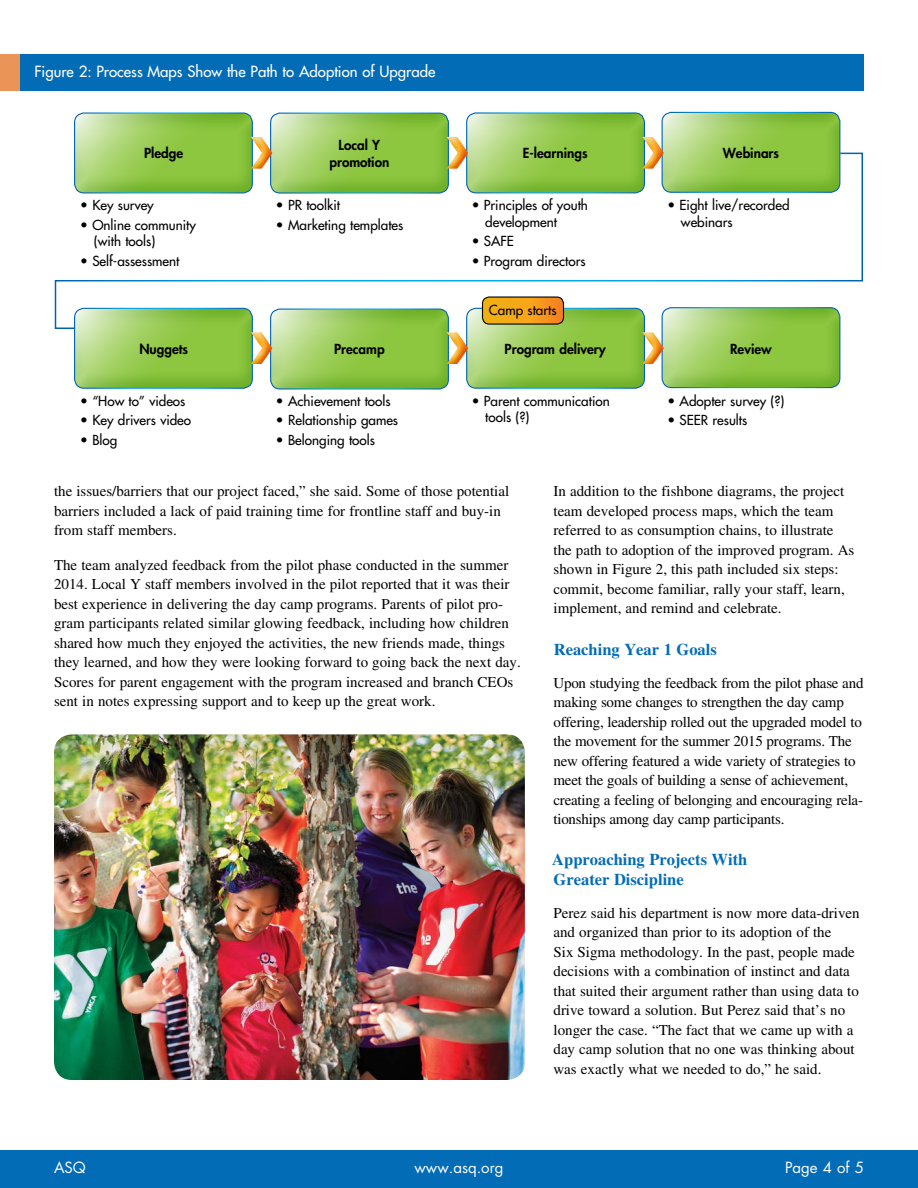
<style>
.page{position:relative;width:918px;height:1188px;background:#fff}
.page>*{position:absolute;margin:0;border:0;box-sizing:border-box;transform-origin:0 0}
.t1{font:700 16.5px/19.5px "Times LT Std";color:#036cb6}
.t2{font:15px/19.5px "Times LT Std";color:#000}
.t3{font:500 15px "Futura Std";color:#fff}
.t4{font:15px "Futura Std";color:#fff}
.t5{font:500 13.5px/16.5px "Futura Std";color:#000}
.t6{font:800 13.5px/16.5px "Futura Std";color:#000;text-align:center}
</style>
<div class="page">
<div style="left:73px;top:111px;width:181px;height:83px;background:#8dc63f;opacity:.5"></div>
<div style="left:74px;top:112px;width:179px;height:81px;border:1px solid #fff;border-radius:10px"></div>
<div style="left:269px;top:111px;width:181px;height:83px;background:#8dc63f;opacity:.5"></div>
<div style="left:270px;top:113px;width:179px;height:81px;border:1px solid #fff;border-radius:10px"></div>
<div style="left:465px;top:111px;width:182px;height:83px;background:#8dc63f;opacity:.5"></div>
<div style="left:466px;top:112px;width:179px;height:81px;border:1px solid #fff;border-radius:10px"></div>
<div style="left:660px;top:110px;width:182px;height:84px;background:#8dc63f;opacity:.5"></div>
<div style="left:662px;top:112px;width:178px;height:81px;border:1px solid #fff;border-radius:10px"></div>
<div style="left:73px;top:306px;width:181px;height:84px;background:#8dc63f;opacity:.5"></div>
<div style="left:74px;top:308px;width:179px;height:81px;border:1px solid #fff;border-radius:10px"></div>
<div style="left:269px;top:307px;width:181px;height:83px;background:#8dc63f;opacity:.5"></div>
<div style="left:270px;top:309px;width:179px;height:81px;border:1px solid #fff;border-radius:10px"></div>
<div style="left:465px;top:306px;width:182px;height:84px;background:#8dc63f;opacity:.5"></div>
<div style="left:466px;top:308px;width:179px;height:81px;border:1px solid #fff;border-radius:10px"></div>
<div style="left:660px;top:306px;width:182px;height:83px;background:#8dc63f;opacity:.5"></div>
<div style="left:662px;top:307px;width:178px;height:81px;border:1px solid #fff;border-radius:10px"></div>
<div style="left:0;top:1150px;width:918px;height:38px;background:#036cb6"></div>
<div style="left:0;top:54px;width:21px;height:37px;background:#eb9458"></div>
<div style="left:21px;top:54px;width:843px;height:37px;background:#036cb6"></div>
<img style="left:54px;top:734px;width:471px;height:346px">
<div style="left:248px;top:135px;width:26px;height:34px;background:#fff;opacity:.75"></div>
<div style="left:248px;top:139px;width:26px;height:30px;background:#e36f1e;opacity:.75"></div>
<div style="left:444px;top:135px;width:25px;height:34px;background:#fff;opacity:.75"></div>
<div style="left:444px;top:139px;width:25px;height:30px;background:#e36f1e;opacity:.75"></div>
<div style="left:640px;top:135px;width:25px;height:34px;background:#fff;opacity:.75"></div>
<div style="left:640px;top:139px;width:25px;height:30px;background:#e36f1e;opacity:.75"></div>
<div style="left:248px;top:330px;width:26px;height:35px;background:#fff;opacity:.75"></div>
<div style="left:248px;top:335px;width:26px;height:30px;background:#e36f1e;opacity:.75"></div>
<div style="left:444px;top:330px;width:25px;height:35px;background:#fff;opacity:.75"></div>
<div style="left:444px;top:335px;width:25px;height:30px;background:#e36f1e;opacity:.75"></div>
<div style="left:640px;top:330px;width:25px;height:35px;background:#fff;opacity:.75"></div>
<div style="left:640px;top:335px;width:25px;height:30px;background:#e36f1e;opacity:.75"></div>
<svg style="left:54px;top:152px;width:809px;height:178px"></svg>
<p class="t3" style="left:34px;top:62px;width:402px">Figure 2: Process Maps Show the Path to Adoption of Upgrade</p>
<p class="t6" style="left:144px;top:145px;width:41px">Pledge</p>
<p class="t6" style="left:329px;top:137px;width:62px">Local Y promotion</p>
<p class="t6" style="left:523px;top:145px;width:66px">E-learnings</p>
<p class="t6" style="left:723px;top:145px;width:58px">Webinars</p>
<p class="t5" style="left:80px;top:197px;width:75px">• Key survey</p>
<p class="t5" style="left:94px;top:217px;width:104px;text-indent:-14px">• Online community (with tools)</p>
<p class="t5" style="left:80px;top:253px;width:101px">• Self-assessment</p>
<p class="t5" style="left:485px;top:197px;width:104px;text-indent:-14px">• Principles of youth development</p>
<p class="t5" style="left:472px;top:233px;width:44px">• SAFE</p>
<p class="t5" style="left:472px;top:253px;width:115px">• Program directors</p>
<p class="t5" style="left:681px;top:197px;width:110px;text-indent:-14px">• Eight live/recorded webinars</p>
<p class="t5" style="left:276px;top:197px;width:66px">• PR toolkit</p>
<p class="t5" style="left:276px;top:217px;width:129px">• Marketing templates</p>
<p class="t5" style="left:489px;top:301px;width:69px">Camp starts</p>
<p class="t6" style="left:139px;top:340px;width:50px">Nuggets</p>
<p class="t6" style="left:334px;top:340px;width:52px">Precamp</p>
<p class="t6" style="left:505px;top:340px;width:103px">Program delivery</p>
<p class="t6" style="left:730px;top:340px;width:43px">Review</p>
<p class="t5" style="left:80px;top:393px;width:107px">• “How to” videos</p>
<p class="t5" style="left:80px;top:412px;width:112px">• Key drivers video</p>
<p class="t5" style="left:80px;top:432px;width:39px">• Blog</p>
<p class="t5" style="left:485px;top:393px;width:126px;text-indent:-14px">• Parent communication tools (?)</p>
<p class="t5" style="left:667px;top:393px;width:119px">• Adopter survey (?)</p>
<p class="t5" style="left:276px;top:393px;width:116px">• Achievement tools</p>
<p class="t5" style="left:276px;top:412px;width:124px">• Relationship games</p>
<p class="t5" style="left:276px;top:432px;width:101px">• Belonging tools</p>
<p class="t5" style="left:667px;top:412px;width:81px">• SEER results</p>
<p class="t2" style="left:54px;top:481px;width:457px">the issues/barriers that our project faced,” she said. Some of those potential barriers included a lack of paid training time for frontline staff and buy-in from staff members.</p>
<p class="t2" style="left:54px;top:555px;width:468px">The team analyzed feedback from the pilot phase conducted in the summer 2014. Local Y staff members involved in the pilot reported that it was their best experience in delivering the day camp programs. Parents of pilot pro&shy;gram participants related similar glowing feedback, including how children shared how much they enjoyed the activities, the new friends made, things they learned, and how they were looking forward to going back the next day.<br>Scores for parent engagement with the program increased and branch CEOs sent in notes expressing support and to keep up the great work.</p>
<p class="t2" style="left:554px;top:481px;width:302px">In addition to the fishbone diagrams, the project team developed process maps, which the team referred to as consumption chains, to illustrate the path to adoption of the improved program. As shown in Figure 2, this path included six steps: commit, become familiar, rally your staff, learn, implement, and remind and celebrate.</p>
<p class="t1" style="left:554px;top:639px;width:165px">Reaching Year 1 Goals</p>
<p class="t2" style="left:554px;top:673px;width:312px">Upon studying the feedback from the pilot phase and making some changes to strengthen the day camp offering, leadership rolled out the upgraded model to the movement for the summer 2015 programs. The new offering featured a wide variety of strategies to meet the goals of building a sense of achievement, creating a feeling of belonging and encouraging rela&shy;tionships among day camp participants.</p>
<p class="t1" style="left:552px;top:850px;width:197px">Approaching Projects With<br>Greater Discipline</p>
<p class="t2" style="left:554px;top:903px;width:308px">Perez said his department is now more data-driven and organized than prior to its adoption of the<br>Six Sigma methodology. In the past, people made decisions with a combination of instinct and data that suited their argument rather than using data to drive toward a solution. But Perez said that’s no longer the case. “The fact that we came up with a day camp solution that no one was thinking about was exactly what we needed to do,” he said.</p>
<p class="t4" style="left:54px;top:1158px;width:33px">ASQ</p>
<p class="t4" style="left:415px;top:1158px;width:90px">www.asq.org</p>
<p class="t4" style="left:785px;top:1158px;width:80px">Page 4 of 5</p>
</div>
